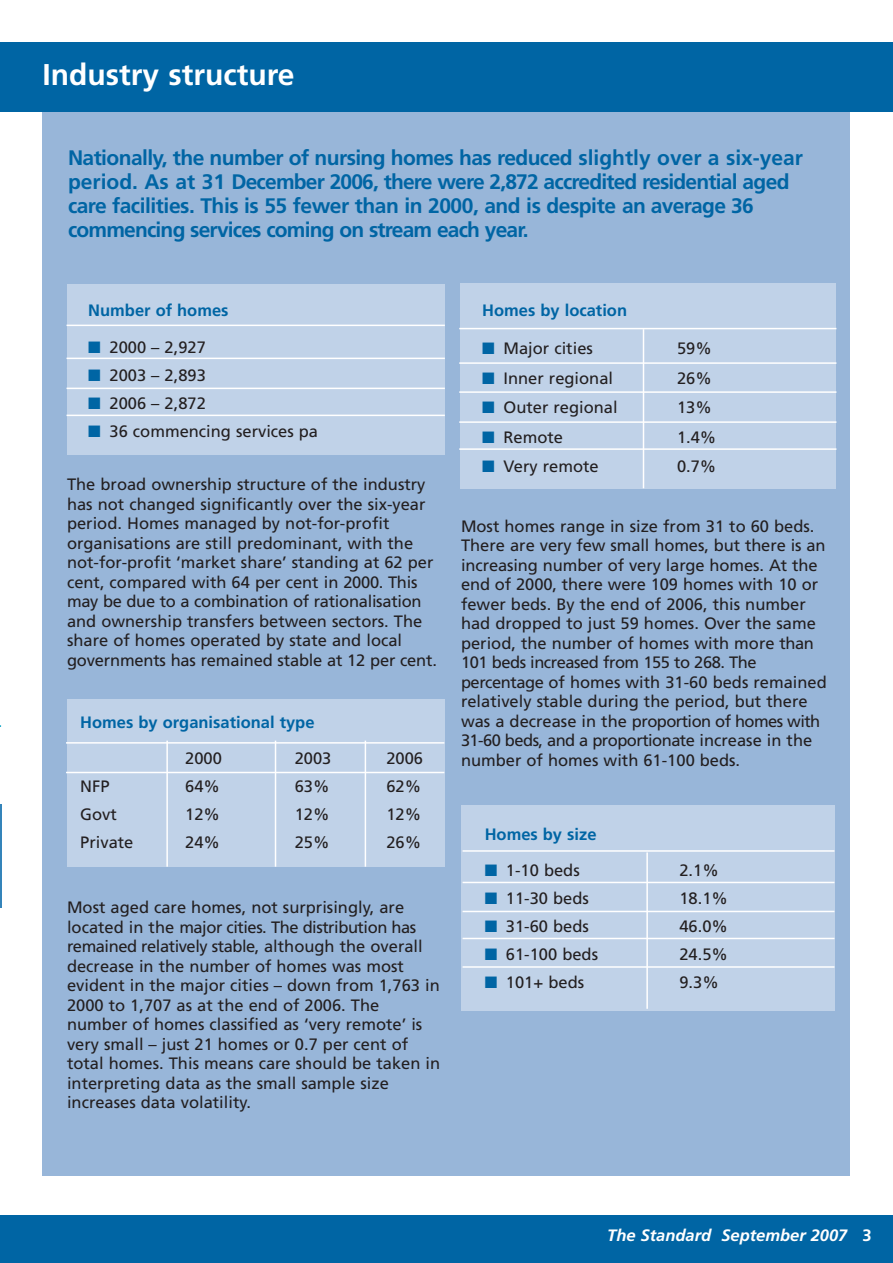
<style>
.page{position:relative;width:893px;height:1263px;background:#fff}
.page>*{position:absolute;margin:0;border:0;box-sizing:border-box;transform-origin:0 0}
.t1{font:700 30px "Frutiger";color:#fff}
.t2{font:700 21px/24px "Frutiger";letter-spacing:-.03em;color:#0065a4}
.t3{font:16.5px/19.5px "Frutiger";color:#231f20}
.t4{font:700 16.5px "Frutiger";color:#0065a4}
.t5{font:italic 700 16.5px "Frutiger";color:#fff}
.s1{color:#0065a4}
.s2{font-style:normal}
</style>
<div class="page">
<div style="left:43px;top:43px;width:807px;height:1133px;background:#98b6d9"></div>
<div style="left:68px;top:284px;width:377px;height:170px;background:#c0d2e8"></div>
<div style="left:460px;top:283px;width:376px;height:206px;background:#c0d2e8"></div>
<div style="left:0;top:1215px;width:893px;height:48px;background:#0065a4"></div>
<div style="left:0;top:43px;width:893px;height:69px;background:#0065a4"></div>
<hr style="left:459px;top:328px;width:377px;height:1px;background:#fff">
<hr style="left:459px;top:362px;width:377px;height:2px;background:#fff">
<hr style="left:459px;top:391px;width:377px;height:2px;background:#fff">
<hr style="left:459px;top:421px;width:377px;height:2px;background:#fff">
<hr style="left:459px;top:448px;width:377px;height:2px;background:#fff">
<hr style="left:67px;top:325px;width:378px;height:1px;background:#fff">
<hr style="left:67px;top:358px;width:378px;height:1px;background:#fff">
<hr style="left:67px;top:388px;width:378px;height:1px;background:#fff">
<hr style="left:67px;top:415px;width:378px;height:1px;background:#fff">
<hr style="left:643px;top:329px;width:1px;height:159px;background:#fff">
<hr style="left:0;top:804px;width:1px;height:104px;background:#3484ba">
<div style="left:461px;top:805px;width:373px;height:206px;background:#c0d2e8"></div>
<hr style="left:463px;top:850px;width:371px;height:2px;background:#fff">
<hr style="left:463px;top:882px;width:371px;height:1px;background:#fff">
<hr style="left:463px;top:911px;width:371px;height:1px;background:#fff">
<hr style="left:463px;top:938px;width:371px;height:1px;background:#fff">
<hr style="left:463px;top:966px;width:371px;height:2px;background:#fff">
<hr style="left:646px;top:852px;width:2px;height:157px;background:#fff">
<div style="left:67px;top:699px;width:377px;height:167px;background:#c0d2e8"></div>
<hr style="left:66px;top:742px;width:378px;height:2px;background:#fff">
<hr style="left:66px;top:772px;width:378px;height:1px;background:#fff">
<hr style="left:166px;top:741px;width:2px;height:126px;background:#fff">
<hr style="left:275px;top:741px;width:1px;height:126px;background:#fff">
<hr style="left:365px;top:741px;width:1px;height:126px;background:#fff">
<h1 class="t1" style="left:43px;top:62px;width:253px">Industry structure</h1>
<p class="t2" style="left:68px;top:147px;width:737px">Nationally, the number of nursing homes has reduced slightly over a six-year period. As at 31 December 2006, there were 2,872 accredited residential aged care facilities. This is 55 fewer than in 2000, and is despite an average 36 commencing services coming on stream each year.</p>
<p class="t4" style="left:88px;top:304px;width:142px">Number of homes</p>
<p class="t3" style="left:88px;top:338px;width:119px"><span class="s1">■</span> 2000 – 2,927</p>
<p class="t3" style="left:88px;top:366px;width:119px"><span class="s1">■</span> 2003 – 2,893</p>
<p class="t3" style="left:88px;top:394px;width:119px"><span class="s1">■</span> 2006 – 2,872</p>
<p class="t3" style="left:88px;top:422px;width:231px"><span class="s1">■</span> 36 commencing services pa</p>
<p class="t3" style="left:67px;top:476px;width:371px">The broad ownership structure of the industry has not changed significantly over the six-year period. Homes managed by not-for-profit organisations are still predominant, with the not-for-profit ‘market share’ standing at 62 per cent, compared with 64 per cent in 2000. This may be due to a combination of rationalisation and ownership transfers between sectors. The share of homes operated by state and local governments has remained stable at 12 per cent.</p>
<p class="t4" style="left:80px;top:715px;width:236px">Homes by organisational type</p>
<p class="t3" style="left:185px;top:750px;width:38px">2000</p>
<p class="t3" style="left:295px;top:750px;width:38px">2003</p>
<p class="t3" style="left:386px;top:750px;width:38px">2006</p>
<p class="t3" style="left:80px;top:778px;width:31px">NFP</p>
<p class="t3" style="left:185px;top:778px;width:36px">64%</p>
<p class="t3" style="left:295px;top:778px;width:36px">63%</p>
<p class="t3" style="left:386px;top:778px;width:36px">62%</p>
<p class="t3" style="left:80px;top:806px;width:38px">Govt</p>
<p class="t3" style="left:185px;top:806px;width:36px">12%</p>
<p class="t3" style="left:295px;top:806px;width:36px">12%</p>
<p class="t3" style="left:386px;top:806px;width:36px">12%</p>
<p class="t3" style="left:80px;top:834px;width:55px">Private</p>
<p class="t3" style="left:185px;top:834px;width:36px">24%</p>
<p class="t3" style="left:295px;top:834px;width:36px">25%</p>
<p class="t3" style="left:386px;top:834px;width:36px">26%</p>
<p class="t3" style="left:67px;top:899px;width:375px">Most aged care homes, not surprisingly, are located in the major cities. The distribution has remained relatively stable, although the overall decrease in the number of homes was most evident in the major cities – down from 1,763 in 2000 to 1,707 as at the end of 2006. The number of homes classified as ‘very remote’ is very small – just 21 homes or 0.7 per cent of total homes. This means care should be taken in interpreting data as the small sample size increases data volatility.</p>
<p class="t4" style="left:482px;top:304px;width:146px">Homes by location</p>
<p class="t3" style="left:482px;top:340px;width:112px"><span class="s1">■</span> Major cities</p>
<p class="t3" style="left:677px;top:340px;width:36px">59%</p>
<p class="t3" style="left:482px;top:369px;width:132px"><span class="s1">■</span> Inner regional</p>
<p class="t3" style="left:677px;top:369px;width:36px">26%</p>
<p class="t3" style="left:482px;top:399px;width:137px"><span class="s1">■</span> Outer regional</p>
<p class="t3" style="left:677px;top:399px;width:36px">13%</p>
<p class="t3" style="left:482px;top:428px;width:82px"><span class="s1">■</span> Remote</p>
<p class="t3" style="left:677px;top:428px;width:41px">1.4%</p>
<p class="t3" style="left:482px;top:458px;width:118px"><span class="s1">■</span> Very remote</p>
<p class="t3" style="left:677px;top:458px;width:41px">0.7%</p>
<p class="t3" style="left:461px;top:518px;width:367px">Most homes range in size from 31 to 60 beds.<br>There are very few small homes, but there is an increasing number of very large homes. At the end of 2000, there were 109 homes with 10 or fewer beds. By the end of 2006, this number had dropped to just 59 homes. Over the same period, the number of homes with more than 101 beds increased from 155 to 268. The percentage of homes with 31-60 beds remained relatively stable during the period, but there was a decrease in the proportion of homes with 31-60 beds, and a proportionate increase in the number of homes with 61-100 beds.</p>
<p class="t4" style="left:485px;top:827px;width:113px">Homes by size</p>
<p class="t3" style="left:485px;top:862px;width:97px"><span class="s1">■</span> 1-10 beds</p>
<p class="t3" style="left:679px;top:862px;width:41px">2.1%</p>
<p class="t3" style="left:485px;top:890px;width:106px"><span class="s1">■</span> 11-30 beds</p>
<p class="t3" style="left:679px;top:890px;width:50px">18.1%</p>
<p class="t3" style="left:485px;top:918px;width:106px"><span class="s1">■</span> 31-60 beds</p>
<p class="t3" style="left:679px;top:918px;width:50px">46.0%</p>
<p class="t3" style="left:485px;top:946px;width:115px"><span class="s1">■</span> 61-100 beds</p>
<p class="t3" style="left:679px;top:946px;width:50px">24.5%</p>
<p class="t3" style="left:485px;top:974px;width:101px"><span class="s1">■</span> 101+ beds</p>
<p class="t3" style="left:679px;top:974px;width:41px">9.3%</p>
<p class="t5" style="left:607px;top:1229px;width:266px">The Standard September 2007 <span class="s2">3</span></p>
</div>
